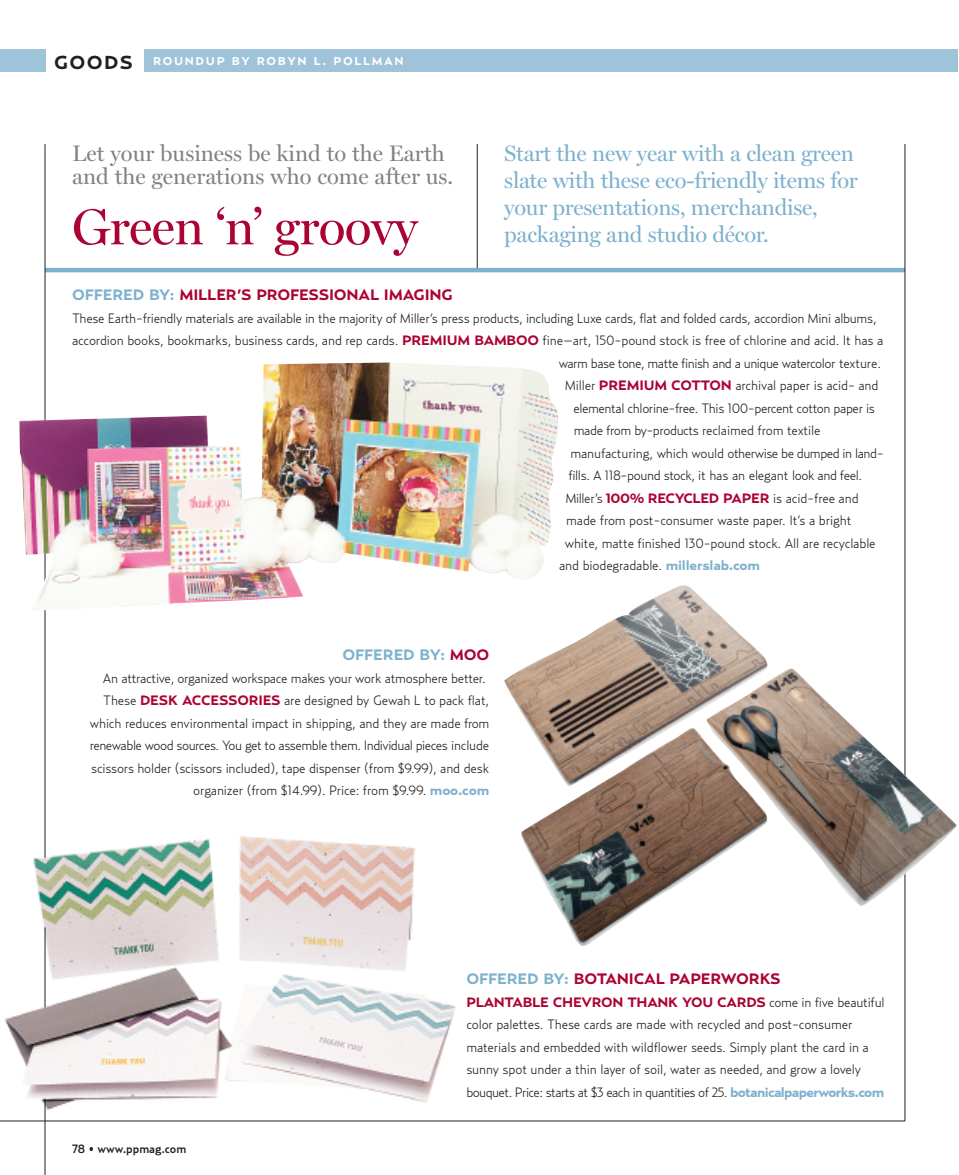
<style>
.page{position:relative;width:959px;height:1175px;background:#fff}
.page>*{position:absolute;margin:0;border:0;box-sizing:border-box;transform-origin:0 0}
.t1{font:51px "Miller Display";letter-spacing:-.01em;color:#ab0333}
.t2{font:22.5px/27px "Miller Display";letter-spacing:-.01em;color:#7db1cd}
.t3{font:22.5px/22.5px "Miller Display";color:#808285}
.t4{font:700 18.6px "Relay Wide";letter-spacing:.07em;color:#231f20}
.t5{font:700 15px "Relay Wide";letter-spacing:-.015em;color:#ab0333}
.t6{font:700 15px "Relay Wide";letter-spacing:-.015em;color:#7db1cd}
.t7{font:300 13.5px/22.5px "Relay";letter-spacing:-.025em;color:#231f20;text-align:right}
.t8{font:700 13.5px "Relay Wide";letter-spacing:-.025em;color:#ab0333}
.t9{font:500 12px "Relay";color:#231f20}
.t10{font:700 11.25px "Relay Wide";letter-spacing:.15em;color:#fff}
.s1{color:#7db1cd}
.s2{font-family:"Relay Wide";font-weight:700;color:#ab0333}
.s3{font-family:"Relay Wide";font-weight:700;color:#7db1cd}
.s4{color:#ab0333}
.s5{font-family:"Relay";font-weight:300;color:#231f20}
</style>
<div class="page">
<img style="left:5px;top:833px;width:451px;height:279px">
<hr style="left:477px;top:144px;width:1px;height:126px;background:#231f20">
<div style="left:0;top:50px;width:45px;height:22px;background:#9fc4da"></div>
<div style="left:144px;top:50px;width:813px;height:22px;background:#9fc4da"></div>
<hr style="left:45px;top:268px;width:859px;height:4px;background:#7db1cd">
<hr style="left:45px;top:144px;width:1px;height:713px;background:#231f20">
<hr style="left:904px;top:144px;width:1px;height:976px;background:#231f20">
<hr style="left:0;top:1120px;width:904px;height:1px;background:#231f20">
<img style="left:19px;top:362px;width:540px;height:249px">
<img style="left:504px;top:585px;width:452px;height:361px">
<hr style="left:45px;top:927px;width:1px;height:80px;background:#231f20">
<hr style="left:45px;top:1098px;width:1px;height:76px;background:#231f20">
<h3 class="t4" style="left:54px;top:52px;width:80px">GOODS</h3>
<p class="t10" style="left:153px;top:55px;width:252px">ROUNDUP BY ROBYN L. POLLMAN</p>
<h2 class="t3" style="left:72px;top:142px;width:382px">Let your business be kind to the Earth and the generations who come after us.</h2>
<h1 class="t1" style="left:72px;top:197px;width:347px">Green ‘n’ groovy</h1>
<h2 class="t2" style="left:504px;top:140px;width:355px">Start the new year with a clean green slate with these eco-friendly items for your presentations, merchandise, packaging and studio décor.</h2>
<p class="t5" style="left:72px;top:286px;width:382px"><span class="s1">OFFERED BY:</span> MILLER’S PROFESSIONAL IMAGING</p>
<p class="t7" style="left:72px;top:307px;width:806px">These Earth-friendly materials are available in the majority of Miller’s press products, including Luxe cards, flat and folded cards, accordion Mini albums,</p>
<p class="t7" style="left:72px;top:329px;width:813px">accordion books, bookmarks, business cards, and rep cards. <span class="s2">PREMIUM BAMBOO</span> fine–art, 150-pound stock is free of chlorine and acid. It has a</p>
<p class="t7" style="left:558px;top:352px;width:324px">warm base tone, matte finish and a unique watercolor texture.</p>
<p class="t7" style="left:564px;top:374px;width:315px">Miller <span class="s2">PREMIUM COTTON</span> archival paper is acid- and</p>
<p class="t7" style="left:573px;top:397px;width:303px">elemental chlorine-free. This 100-percent cotton paper is</p>
<p class="t7" style="left:573px;top:419px;width:248px">made from by-products reclaimed from textile</p>
<p class="t7" style="left:570px;top:442px;width:315px">manufacturing, which would otherwise be dumped in land-</p>
<p class="t7" style="left:568px;top:464px;width:295px">fills. A 118-pound stock, it has an elegant look and feel.</p>
<p class="t7" style="left:565px;top:487px;width:295px">Miller’s <span class="s2">100% RECYCLED PAPER</span> is acid-free and</p>
<p class="t7" style="left:566px;top:509px;width:287px">made from post-consumer waste paper. It’s a bright</p>
<p class="t7" style="left:565px;top:532px;width:312px">white, matte finished 130-pound stock. All are recyclable</p>
<p class="t7" style="left:559px;top:554px;width:202px">and biodegradable. <span class="s3">millerslab.com</span></p>
<p class="t6" style="left:342px;top:646px;width:148px">OFFERED BY: <span class="s4">MOO</span></p>
<p class="t7" style="left:90px;top:667px;width:401px">An attractive, organized workspace makes your work atmosphere better.<br>These <span class="s2">DESK ACCESSORIES</span> are designed by Gewah L to pack flat, which reduces environmental impact in shipping, and they are made from renewable wood sources. You get to assemble them. Individual pieces include scissors holder (scissors included), tape dispenser (from $9.99), and desk organizer (from $14.99). Price: from $9.99. <span class="s3">moo.com</span></p>
<p class="t9" style="left:72px;top:1141px;width:116px">78 • www.ppmag.com</p>
<p class="t5" style="left:466px;top:970px;width:316px"><span class="s1">OFFERED BY:</span> BOTANICAL PAPERWORKS</p>
<p class="t8" style="left:466px;top:994px;width:420px">PLANTABLE CHEVRON THANK YOU CARDS <span class="s5">come in five beautiful</span></p>
<p class="t7" style="left:466px;top:1013px;width:419px;text-align:left">color palettes. These cards are made with recycled and post-consumer materials and embedded with wildflower seeds. Simply plant the card in a sunny spot under a thin layer of soil, water as needed, and grow a lovely bouquet. Price: starts at $3 each in quantities of 25. <span class="s3">botanicalpaperworks.com</span></p>
</div>
